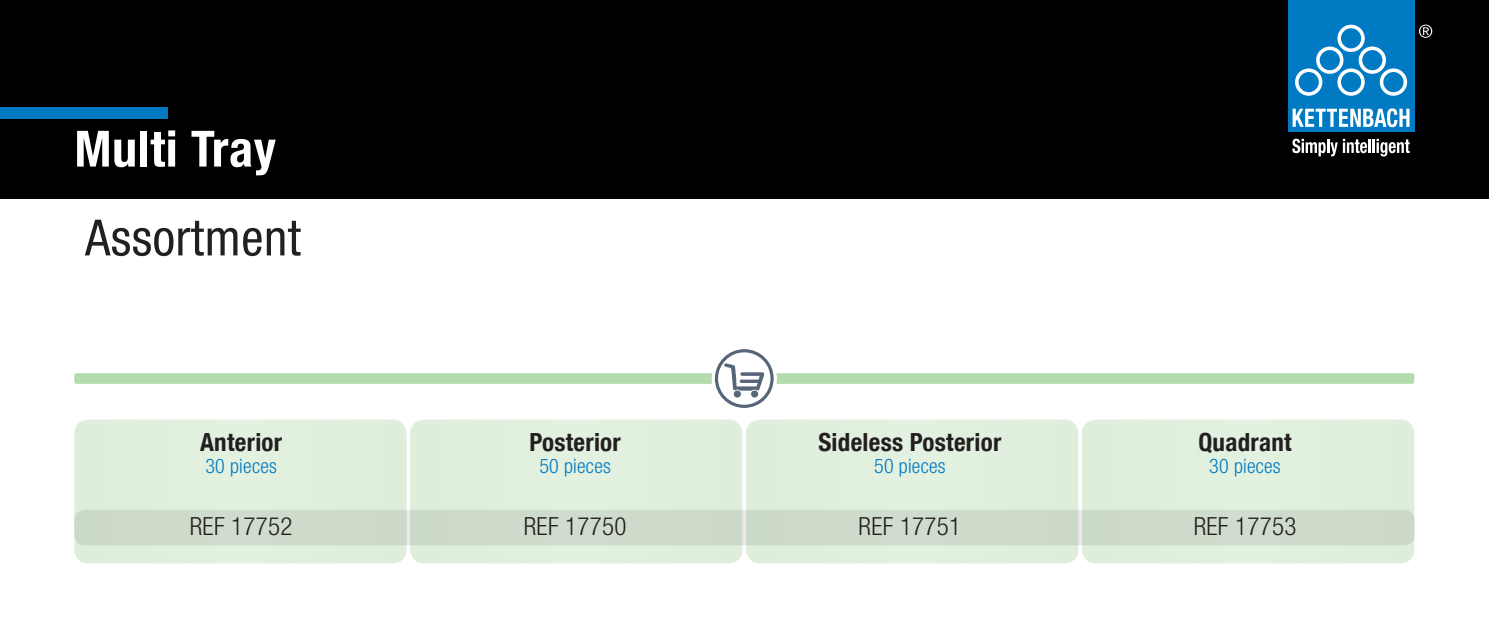
<style>
.page{position:relative;width:1489px;height:638px;background:#fff}
.page>*{position:absolute;margin:0;border:0;box-sizing:border-box;transform-origin:0 0}
.t1{font:condensed 50px "Helvetica Neue LT Com";letter-spacing:.01em;color:#231f20}
.HL3_28pt_auf_schwarz{font:700 condensed 50px "Helvetica Neue LT Com";letter-spacing:.01em;color:#fff}
.Fließtext_Zentriert{font:700 condensed 25px "Helvetica Neue LT Com";letter-spacing:.01em;color:#231f20}
.Fließtext_Zentriert-2{font:300 condensed 25px "Helvetica Neue LT Com";letter-spacing:.01em;color:#231f20}
.Pack_inhalt{font:300 condensed 20px "Helvetica Neue LT Com";letter-spacing:.01em;color:#007ac2}
</style>
<div class="page">
<div style="left:0;top:0;width:1488px;height:198px;background:#000002"></div>
<div style="left:1287px;top:0;width:126px;height:132px;background:#007ac2"></div>
<svg style="left:1295px;top:25px;width:111px;height:71px"></svg>
<svg style="left:1292px;top:139px;width:117px;height:17px"></svg>
<svg style="left:1292px;top:108px;width:117px;height:19px"></svg>
<svg style="left:1419px;top:25px;width:12px;height:13px"></svg>
<div style="left:0;top:107px;width:167px;height:12px;background:#007ac2"></div>
<div style="left:74px;top:373px;width:1340px;height:11px;background:#b4dbae;border-radius:2px"></div>
<svg style="left:711px;top:349px;width:65px;height:59px"></svg>
<div style="left:74px;top:419px;width:332px;height:144px;background:#e1f0de;border-radius:14px"></div>
<div style="left:746px;top:419px;width:332px;height:144px;background:#e1f0de;border-radius:14px"></div>
<div style="left:410px;top:419px;width:332px;height:144px;background:#e1f0de;border-radius:14px"></div>
<div style="left:1081px;top:419px;width:333px;height:144px;background:#e1f0de;border-radius:14px"></div>
<div style="left:74px;top:510px;width:1340px;height:35px;background:#cedbcb;border-radius:11px"></div>
<p class="HL3_28pt_auf_schwarz" style="left:74px;top:119px;width:203px">Multi Tray</p>
<h1 class="t1" style="left:85px;top:208px;width:217px">Assortment</h1>
<p class="Fließtext_Zentriert" style="left:200px;top:427px;width:84px">Anterior</p>
<p class="Pack_inhalt" style="left:205px;top:455px;width:73px">30 pieces</p>
<p class="Fließtext_Zentriert" style="left:529px;top:427px;width:93px">Posterior</p>
<p class="Pack_inhalt" style="left:539px;top:455px;width:73px">50 pieces</p>
<p class="Fließtext_Zentriert" style="left:818px;top:427px;width:185px">Sideless Posterior</p>
<p class="Pack_inhalt" style="left:874px;top:455px;width:73px">50 pieces</p>
<p class="Fließtext_Zentriert" style="left:1198px;top:427px;width:95px">Quadrant</p>
<p class="Pack_inhalt" style="left:1209px;top:455px;width:73px">30 pieces</p>
<p class="Fließtext_Zentriert-2" style="left:190px;top:511px;width:104px">REF 17752</p>
<p class="Fließtext_Zentriert-2" style="left:524px;top:511px;width:104px">REF 17750</p>
<p class="Fließtext_Zentriert-2" style="left:858px;top:511px;width:104px">REF 17751</p>
<p class="Fließtext_Zentriert-2" style="left:1193px;top:511px;width:104px">REF 17753</p>
</div>
